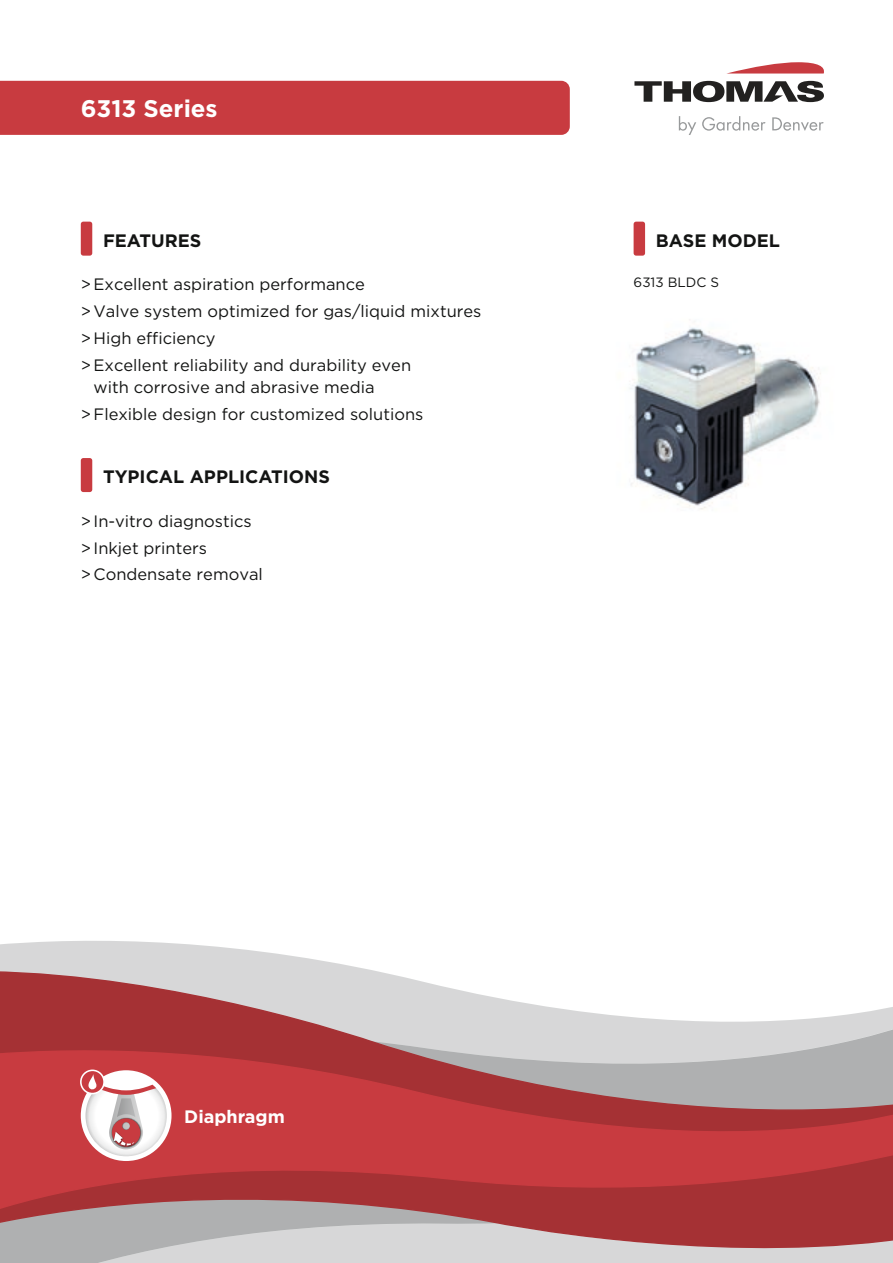
<style>
.page{position:relative;width:893px;height:1263px;background:#fff}
.page>*{position:absolute;margin:0;border:0;box-sizing:border-box;transform-origin:0 0}
.t1{font:700 24px "Gotham";color:#fff}
.t2{font:700 18px "Gotham";color:#131413}
.t3{font:700 18px "Gotham";color:#fff}
.t4{font:16.5px/26.7px "Gotham";color:#131413}
.t5{font:13.5px "Gotham";color:#131413}
</style>
<div class="page">
<svg style="left:0;top:941px;width:370px;height:29px;fill:#d7d7d8"></svg>
<svg style="left:0;top:970px;width:893px;height:76px"></svg>
<svg style="left:0;top:1214px;width:893px;height:49px"></svg>
<svg style="left:0;top:1046px;width:893px;height:168px"></svg>
<svg style="left:727px;top:62px;width:97px;height:12px"></svg>
<svg style="left:634px;top:81px;width:190px;height:21px"></svg>
<svg style="left:679px;top:116px;width:17px;height:19px"></svg>
<svg style="left:702px;top:116px;width:63px;height:15px"></svg>
<svg style="left:772px;top:117px;width:52px;height:14px"></svg>
<img style="left:630px;top:327px;width:191px;height:183px">
<div style="left:0;top:81px;width:570px;height:54px;background:#c83b40"></div>
<div style="left:78px;top:1067px;width:97px;height:97px;background:#c83b40;border-radius:50%"></div>
<div style="left:81px;top:1070px;width:91px;height:91px;background:#fff;border-radius:50%"></div>
<svg style="left:81px;top:1070px;width:23px;height:23px"></svg>
<div style="left:80px;top:1069px;width:25px;height:25px;border:2px solid #fff;border-radius:50%"></div>
<svg style="left:86px;top:1074px;width:81px;height:82px"></svg>
<div style="left:81px;top:222px;width:11px;height:34px;background:#c83b40;border-radius:3px"></div>
<div style="left:81px;top:458px;width:11px;height:34px;background:#c83b40;border-radius:3px"></div>
<div style="left:634px;top:222px;width:11px;height:34px;background:#c83b40;border-radius:3px"></div>
<h1 class="t1" style="left:81px;top:93px;width:138px">6313 Series</h1>
<p class="t2" style="left:103px;top:228px;width:100px">FEATURES</p>
<p class="t4" style="left:81px;top:271px;width:402px">&gt;Excellent aspiration performance<br>&gt;Valve system optimized for gas/liquid mixtures &gt;High efficiency<br>&gt;Excellent reliability and durability even</p>
<p class="t4" style="left:81px;top:374px;width:344px;text-indent:13px">with corrosive and abrasive media &gt;Flexible design for customized solutions</p>
<p class="t2" style="left:103px;top:465px;width:228px">TYPICAL APPLICATIONS</p>
<p class="t4" style="left:81px;top:507px;width:184px">&gt;In-vitro diagnostics &gt;Inkjet printers<br>&gt; Condensate removal</p>
<p class="t2" style="left:656px;top:228px;width:126px">BASE MODEL</p>
<p class="t5" style="left:634px;top:274px;width:87px">6313 BLDC S</p>
<p class="t3" style="left:184px;top:1104px;width:102px">Diaphragm</p>
</div>
